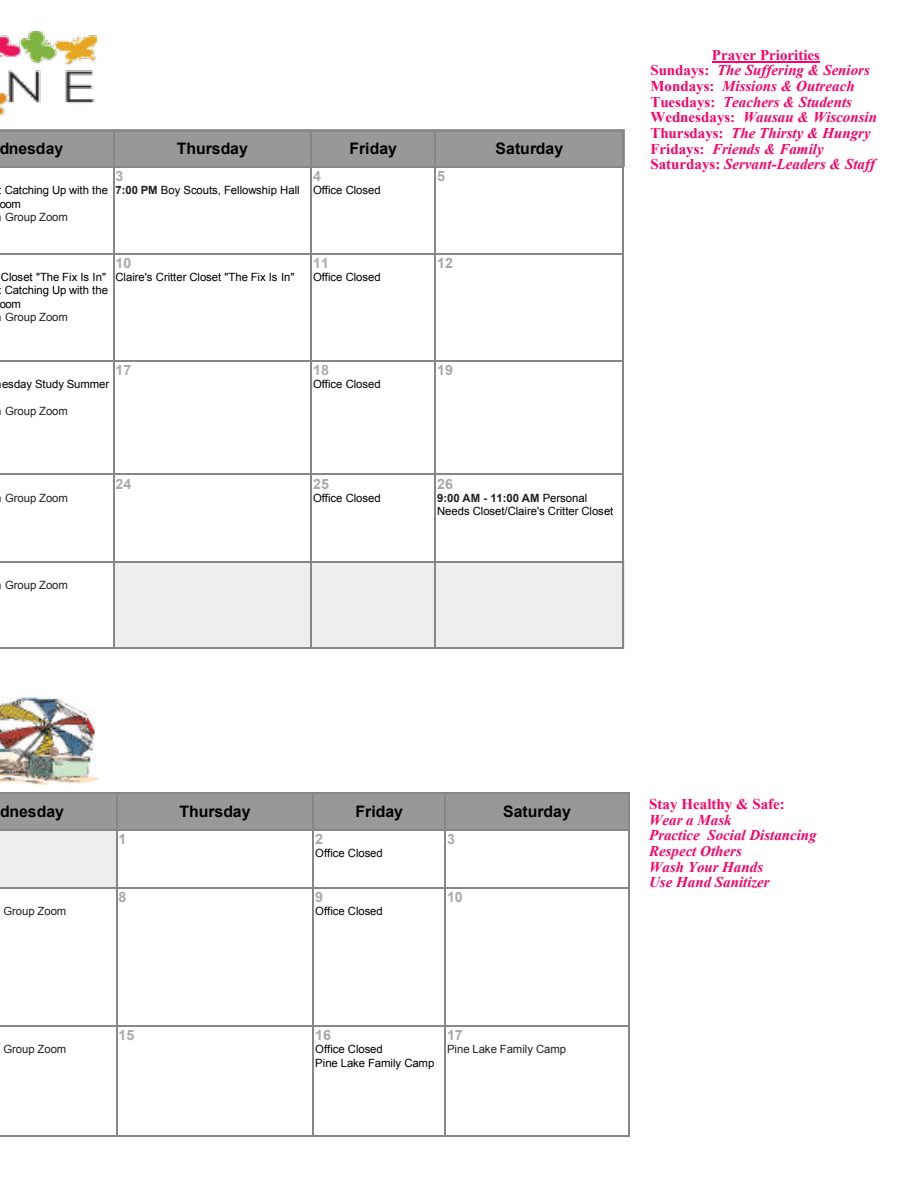
<style>
.page{position:relative;width:918px;height:1188px;background:#fff}
.page>*{position:absolute;margin:0;border:0;box-sizing:border-box;transform-origin:0 0}
.t1{font:700 15.9px "Arial";color:#000}
.t2{font:italic 700 15px/15.6px "Times New Roman";color:#f06}
.t3{font:700 15px "Times New Roman";color:#f06}
.t4{font:700 14.25px "Arial";color:#a9a9a9}
.t5{font:11.4px/13.5px "Arial";color:#000}
.t6{font:11.4px "Arial";color:#231f20}
.s1{font-weight:700;color:#231f20}
.s2{font-style:normal}
</style>
<div class="page">
<div style="left:0;top:130px;width:114px;height:37px;background:#989898"></div>
<div style="left:114px;top:130px;width:197px;height:37px;background:#989898"></div>
<div style="left:311px;top:130px;width:124px;height:37px;background:#989898"></div>
<div style="left:435px;top:130px;width:189px;height:37px;background:#989898"></div>
<div style="left:114px;top:562px;width:197px;height:87px;background:#eee"></div>
<div style="left:311px;top:562px;width:124px;height:87px;background:#eee"></div>
<div style="left:435px;top:562px;width:189px;height:87px;background:#eee"></div>
<hr style="left:113px;top:131px;width:2px;height:517px;background:#878787">
<hr style="left:311px;top:131px;width:1px;height:517px;background:#878787">
<hr style="left:435px;top:131px;width:1px;height:517px;background:#878787">
<hr style="left:623px;top:130px;width:1px;height:518px;background:#878787">
<hr style="left:0;top:130px;width:624px;height:2px;background:#878787">
<hr style="left:0;top:166px;width:623px;height:2px;background:#878787">
<hr style="left:0;top:253px;width:623px;height:1px;background:#878787">
<hr style="left:0;top:360px;width:623px;height:2px;background:#878787">
<hr style="left:0;top:474px;width:623px;height:1px;background:#878787">
<hr style="left:0;top:561px;width:623px;height:2px;background:#878787">
<hr style="left:0;top:647px;width:624px;height:2px;background:#878787">
<img style="left:0;top:32px;width:97px;height:83px">
<hr style="left:712px;top:61px;width:108px;height:2px;background:#f06">
<img style="left:0;top:696px;width:98px;height:88px">
<div style="left:0;top:792px;width:117px;height:38px;background:#989898"></div>
<div style="left:117px;top:792px;width:196px;height:38px;background:#989898"></div>
<div style="left:313px;top:792px;width:132px;height:38px;background:#989898"></div>
<div style="left:445px;top:792px;width:184px;height:38px;background:#989898"></div>
<div style="left:0;top:830px;width:117px;height:58px;background:#eee"></div>
<hr style="left:116px;top:794px;width:2px;height:341px;background:#878787">
<hr style="left:313px;top:794px;width:1px;height:341px;background:#878787">
<hr style="left:444px;top:794px;width:2px;height:341px;background:#878787">
<hr style="left:628px;top:792px;width:1px;height:343px;background:#878787">
<hr style="left:0;top:792px;width:629px;height:2px;background:#878787">
<hr style="left:0;top:829px;width:628px;height:2px;background:#878787">
<hr style="left:0;top:887px;width:628px;height:2px;background:#878787">
<hr style="left:0;top:1025px;width:628px;height:2px;background:#878787">
<hr style="left:0;top:1135px;width:629px;height:2px;background:#878787">
<h1 class="t1" style="left:-1px;top:142px;width:66px">dnesday</h1>
<h1 class="t1" style="left:177px;top:142px;width:73px">Thursday</h1>
<h1 class="t1" style="left:349px;top:142px;width:49px">Friday</h1>
<h1 class="t1" style="left:496px;top:142px;width:69px">Saturday</h1>
<p class="t5" style="left:-1px;top:184px;width:111px">: Catching Up with the oom</p>
<p class="t6" style="left:5px;top:213px;width:64px">Group Zoom</p>
<p class="t4" style="left:115px;top:171px;width:9px">3</p>
<p class="t5" style="left:115px;top:184px;width:186px"><span class="s1">7:00 PM</span> Boy Scouts, Fellowship Hall</p>
<p class="t4" style="left:313px;top:171px;width:9px">4</p>
<p class="t5" style="left:313px;top:184px;width:69px">Office Closed</p>
<p class="t4" style="left:437px;top:171px;width:9px">5</p>
<p class="t5" style="left:-1px;top:271px;width:111px">Closet "The Fix Is In" : Catching Up with the oom</p>
<p class="t6" style="left:5px;top:313px;width:64px">Group Zoom</p>
<p class="t4" style="left:115px;top:257px;width:17px">10</p>
<p class="t5" style="left:115px;top:271px;width:181px">Claire's Critter Closet "The Fix Is In"</p>
<p class="t4" style="left:313px;top:257px;width:17px">11</p>
<p class="t5" style="left:313px;top:271px;width:69px">Office Closed</p>
<p class="t4" style="left:115px;top:365px;width:17px">17</p>
<p class="t4" style="left:313px;top:365px;width:17px">18</p>
<p class="t5" style="left:313px;top:379px;width:69px">Office Closed</p>
<p class="t5" style="left:2px;top:379px;width:109px">esday Study Summer</p>
<p class="t6" style="left:5px;top:407px;width:64px">Group Zoom</p>
<p class="t6" style="left:5px;top:493px;width:64px">Group Zoom</p>
<p class="t6" style="left:5px;top:581px;width:64px">Group Zoom</p>
<p class="t4" style="left:115px;top:478px;width:17px">24</p>
<p class="t4" style="left:313px;top:478px;width:17px">25</p>
<p class="t5" style="left:313px;top:492px;width:69px">Office Closed</p>
<p class="t4" style="left:437px;top:257px;width:17px">12</p>
<p class="t4" style="left:437px;top:365px;width:17px">19</p>
<p class="t4" style="left:437px;top:478px;width:17px">26</p>
<p class="t5" style="left:437px;top:492px;width:178px"><span class="s1">9:00 AM - 11:00 AM</span> Personal<br>Needs Closet/Claire's Critter Closet</p>
<p class="t2" style="left:650px;top:49px;width:228px;text-indent:61px"><span class="s2">Prayer Priorities<br>Sundays:</span> The Suffering &amp; Seniors<br><span class="s2">Mondays:</span> Missions &amp; Outreach<br><span class="s2">Tuesdays:</span> Teachers &amp; Students<br><span class="s2">Wednesdays:</span> Wausau &amp; Wisconsin<br><span class="s2">Thursdays:</span> The Thirsty &amp; Hungry<br><span class="s2">Fridays:</span> Friends &amp; Family<br><span class="s2">Saturdays:</span> Servant-Leaders &amp; Staff</p>
<h1 class="t1" style="left:0;top:805px;width:66px">dnesday</h1>
<h1 class="t1" style="left:179px;top:805px;width:73px">Thursday</h1>
<h1 class="t1" style="left:356px;top:805px;width:49px">Friday</h1>
<h1 class="t1" style="left:503px;top:805px;width:69px">Saturday</h1>
<p class="t4" style="left:118px;top:834px;width:9px">1</p>
<p class="t4" style="left:315px;top:834px;width:9px">2</p>
<p class="t5" style="left:315px;top:848px;width:69px">Office Closed</p>
<p class="t4" style="left:447px;top:834px;width:9px">3</p>
<p class="t6" style="left:3px;top:907px;width:64px">Group Zoom</p>
<p class="t6" style="left:3px;top:1045px;width:64px">Group Zoom</p>
<p class="t4" style="left:118px;top:892px;width:9px">8</p>
<p class="t4" style="left:315px;top:892px;width:9px">9</p>
<p class="t5" style="left:315px;top:906px;width:69px">Office Closed</p>
<p class="t4" style="left:447px;top:892px;width:17px">10</p>
<p class="t4" style="left:118px;top:1030px;width:17px">15</p>
<p class="t4" style="left:315px;top:1030px;width:17px">16</p>
<p class="t5" style="left:315px;top:1044px;width:121px">Office Closed<br>Pine Lake Family Camp</p>
<p class="t4" style="left:447px;top:1030px;width:17px">17</p>
<p class="t6" style="left:447px;top:1045px;width:121px">Pine Lake Family Camp</p>
<h2 class="t3" style="left:649px;top:799px;width:137px">Stay Healthy &amp; Safe:</h2>
<h2 class="t2" style="left:649px;top:813px;width:169px">Wear a Mask<br>Practice Social Distancing<br>Respect Others<br>Wash Your Hands<br>Use Hand Sanitizer</h2>
</div>
